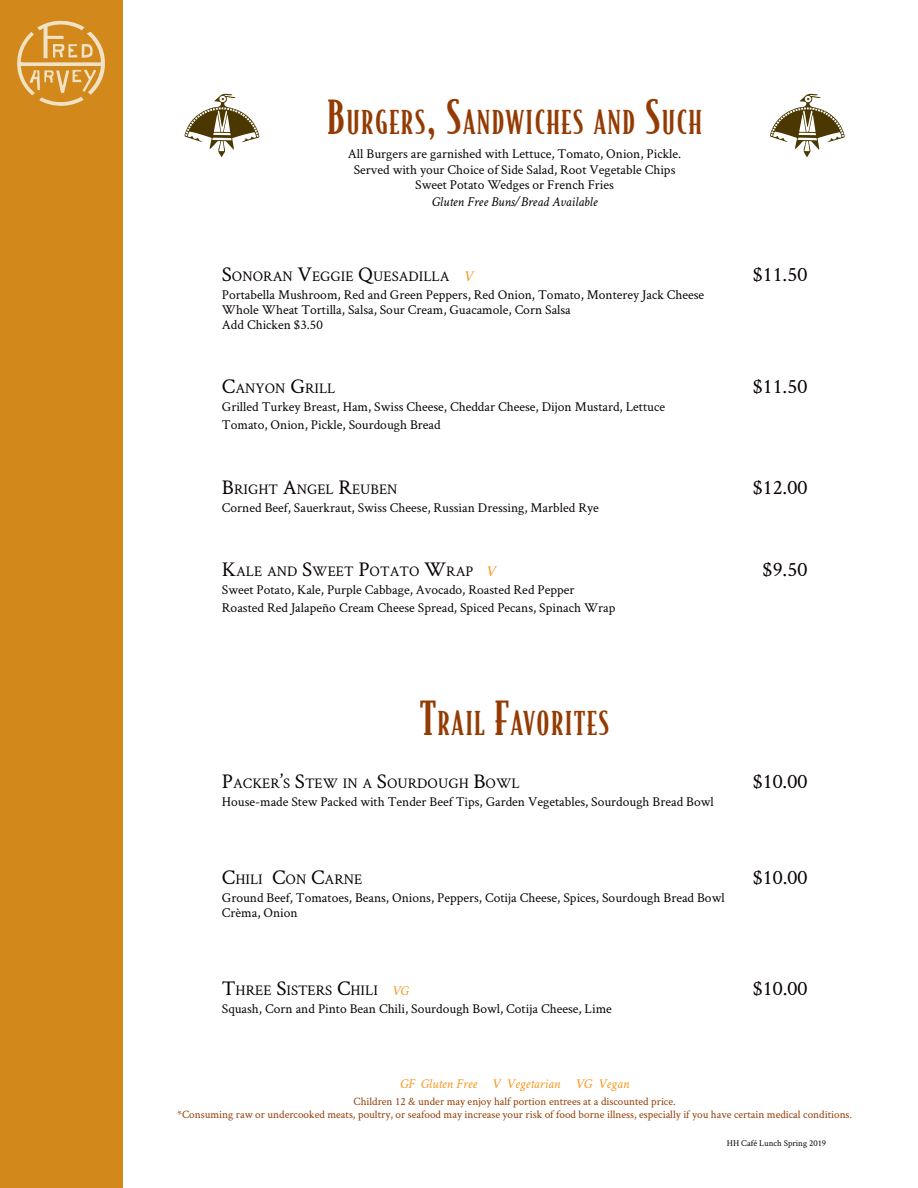
<style>
.page{position:relative;width:918px;height:1188px;background:#fff}
.page>*{position:absolute;margin:0;border:0;box-sizing:border-box;transform-origin:0 0}
.t1{font:500 31.5px "Bodega Serif";letter-spacing:.055em;color:#933b03}
.t2{font:21px "Crimson Text";color:#080302}
.t3{font:14.7px "Crimson Text";color:#080302}
.t4{font:13.5px/15px "Crimson Text";color:#080302}
.t5{font:italic 13.5px "Crimson Text";color:#f7971d}
.t6{font:italic 13.5px "Crimson Text";color:#080302}
.t7{font:11.25px/13.5px "Crimson Text";color:#933b03;text-align:center}
.t8{font:9px "Crimson Text";color:#080302}
.s1{font-size:45px}
.s2{font-size:21px}
.s3{font-style:italic;font-size:15px;color:#f7971d}
.s4{font-style:italic;font-size:13.5px;color:#f7971d}
</style>
<div class="page">
<div style="left:0;top:0;width:122px;height:1188px;background:#d3881b"></div>
<svg style="left:17px;top:20px;width:88px;height:86px"></svg>
<svg style="left:770px;top:94px;width:75px;height:63px"></svg>
<svg style="left:184px;top:94px;width:75px;height:63px"></svg>
<h1 class="t1" style="left:328px;top:103px;width:376px"><span class="s1">B</span>URGERS<span class="s1">, S</span>ANDWICHES AND <span class="s1">S</span>UCH</h1>
<p class="t4" style="left:348px;top:145px;width:335px;line-height:16.5px;text-align:center">All Burgers are garnished with Lettuce, Tomato, Onion, Pickle.<br>Served with your Choice of Side Salad, Root Vegetable Chips</p>
<p class="t4" style="left:415px;top:177px;width:200px">Sweet Potato Wedges or French Fries</p>
<p class="t6" style="left:432px;top:194px;width:167px">Gluten Free Buns/Bread Available</p>
<p class="t3" style="left:222px;top:266px;width:253px"><span class="s2">S</span>ONORAN <span class="s2">V</span>EGGIE <span class="s2">Q</span>UESADILLA <span class="s3">V</span></p>
<h2 class="t2" style="left:753px;top:260px;width:56px">$11.50</h2>
<p class="t4" style="left:222px;top:286px;width:484px">Portabella Mushroom, Red and Green Peppers, Red Onion, Tomato, Monterey Jack Cheese<br>Whole Wheat Tortilla, Salsa, Sour Cream, Guacamole, Corn Salsa<br>Add Chicken $3.50</p>
<p class="t3" style="left:222px;top:378px;width:115px"><span class="s2">C</span>ANYON <span class="s2">G</span>RILL</p>
<h2 class="t2" style="left:753px;top:372px;width:56px">$11.50</h2>
<p class="t4" style="left:222px;top:397px;width:445px;line-height:18px">Grilled Turkey Breast, Ham, Swiss Cheese, Cheddar Cheese, Dijon Mustard, Lettuce<br>Tomato, Onion, Pickle, Sourdough Bread</p>
<p class="t3" style="left:222px;top:479px;width:177px"><span class="s2">B</span>RIGHT <span class="s2">A</span>NGEL <span class="s2">R</span>EUBEN</p>
<h2 class="t2" style="left:753px;top:473px;width:56px">$12.00</h2>
<p class="t4" style="left:222px;top:499px;width:378px">Corned Beef, Sauerkraut, Swiss Cheese, Russian Dressing, Marbled Rye</p>
<p class="t3" style="left:222px;top:561px;width:275px"><span class="s2">K</span>ALE AND <span class="s2">S</span>WEET <span class="s2">P</span>OTATO <span class="s2">W</span>RAP <span class="s3">V</span></p>
<h2 class="t2" style="left:763px;top:555px;width:46px">$9.50</h2>
<p class="t4" style="left:222px;top:580px;width:395px;line-height:18px">Sweet Potato, Kale, Purple Cabbage, Avocado, Roasted Red Pepper<br>Roasted Red Jalapeño Cream Cheese Spread, Spiced Pecans, Spinach Wrap</p>
<h1 class="t1" style="left:420px;top:704px;width:189px"><span class="s1">T</span>RAIL <span class="s1">F</span>AVORITES</h1>
<p class="t3" style="left:222px;top:773px;width:299px"><span class="s2">P</span>ACKER<span class="s2">’</span>S <span class="s2">S</span>TEW IN A <span class="s2">S</span>OURDOUGH <span class="s2">B</span>OWL</p>
<h2 class="t2" style="left:753px;top:767px;width:56px">$10.00</h2>
<p class="t4" style="left:222px;top:793px;width:493px">House-made Stew Packed with Tender Beef Tips, Garden Vegetables, Sourdough Bread Bowl</p>
<p class="t3" style="left:222px;top:869px;width:142px"><span class="s2">C</span>HILI <span class="s2">C</span>ON <span class="s2">C</span>ARNE</p>
<h2 class="t2" style="left:753px;top:863px;width:56px">$10.00</h2>
<p class="t4" style="left:222px;top:889px;width:504px">Ground Beef, Tomatoes, Beans, Onions, Peppers, Cotija Cheese, Spices, Sourdough Bread Bowl<br>Crèma, Onion</p>
<p class="t3" style="left:222px;top:980px;width:188px"><span class="s2">T</span>HREE <span class="s2">S</span>ISTERS <span class="s2">C</span>HILI <span class="s4">VG</span></p>
<h2 class="t2" style="left:753px;top:974px;width:56px">$10.00</h2>
<p class="t4" style="left:222px;top:1000px;width:391px">Squash, Corn and Pinto Bean Chili, Sourdough Bowl, Cotija Cheese, Lime</p>
<p class="t5" style="left:400px;top:1076px;width:231px">GF Gluten Free V Vegetarian VG Vegan</p>
<p class="t7" style="left:177px;top:1094px;width:676px">Children 12 &amp; under may enjoy half portion entrees at a discounted price.<br>*Consuming raw or undercooked meats, poultry, or seafood may increase your risk of food borne illness, especially if you have certain medical conditions.</p>
<p class="t8" style="left:727px;top:1137px;width:101px">HH Café Lunch Spring 2019</p>
</div>
